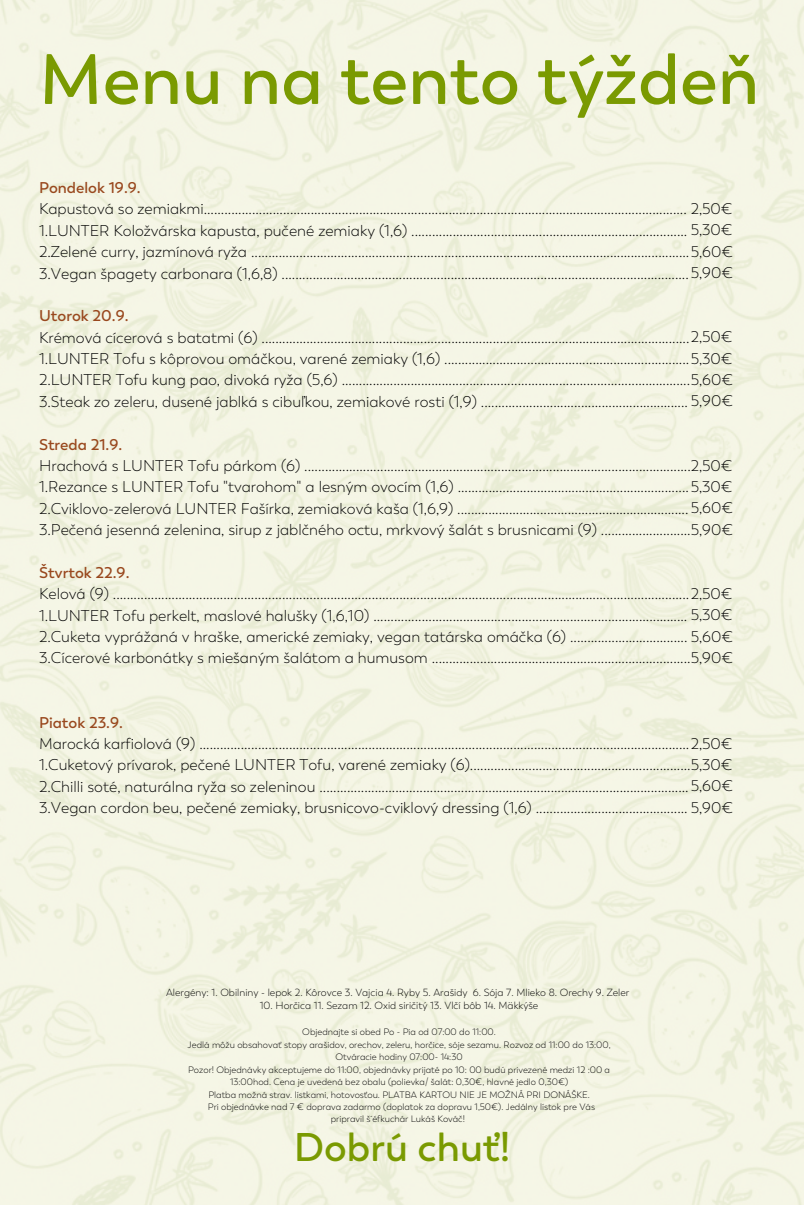
<style>
.page{position:relative;width:804px;height:1205px;background:#fff}
.page>*{position:absolute;margin:0;border:0;box-sizing:border-box;transform-origin:0 0}
.t1{font:600 70.88px "Boston";color:#7a9a01}
.t2{font:600 39.83px "Boston";color:#7a9a01}
.t3{font:300 15.52px/21.4px "Boston";color:#000}
.t4{font:300 10.27px "Boston";color:#000}
.t5{font:300 9.23px/12.5px "Boston";color:#000;text-align:center}
.s1{font-weight:600;color:#99481e}
.s2{font-size:15.3px}
</style>
<div class="page">
<img style="left:0;top:0;width:803px;height:1205px">
<h1 class="t1" style="left:39px;top:33px;width:721px">Menu na tento týždeň</h1>
<p class="t3" style="left:39px;top:177px;width:695px"><span class="s1">Pondelok 19.9.<br></span>Kapustová so zemiakmi............................................................................................................................................ <span class="s2">2,50€ </span>1.LUNTER Koložvárska kapusta, pučené zemiaky (1,6) ................................................................................ <span class="s2">5,30€ </span>2.Zelené curry, jazmínová ryža ...............................................................................................................................<span class="s2">5,60€ </span>3.Vegan špagety carbonara (1,6,8) ......................................................................................................................<span class="s2">5,90€</span></p>
<p class="t3" style="left:39px;top:305px;width:695px"><span class="s1">Utorok 20.9.<br></span>Krémová cícerová s batatmi (6) ............................................................................................................................<span class="s2">2,50€ </span>1.LUNTER Tofu s kôprovou omáčkou, varené zemiaky (1,6) .......................................................................<span class="s2">5,30€ </span>2.LUNTER Tofu kung pao, divoká ryža (5,6) .....................................................................................................<span class="s2">5,60€ </span>3.Steak zo zeleru, dusené jablká s cibuľkou, zemiakové rosti (1,9) ............................................................ <span class="s2">5,90€</span></p>
<p class="t3" style="left:39px;top:433px;width:695px"><span class="s1">Streda 21.9.<br></span>Hrachová s LUNTER Tofu párkom (6) ................................................................................................................<span class="s2">2,50€ </span>1.Rezance s LUNTER Tofu "tvarohom" a lesným ovocím (1,6) ...................................................................<span class="s2">5,30€ </span>2.Cviklovo-zelerová LUNTER Fašírka, zemiaková kaša (1,6,9) ...................................................................<span class="s2">5,60€ </span>3.Pečená jesenná zelenina, sirup z jablčného octu, mrkvový šalát s brusnicami (9) ..........................<span class="s2">5,90€</span></p>
<p class="t3" style="left:39px;top:562px;width:695px"><span class="s1">Štvrtok 22.9.<br></span>Kelová (9) .......................................................................................................................................................................<span class="s2">2,50€ </span>1.LUNTER Tofu perkelt, maslové halušky (1,6,10) ........................................................................................... <span class="s2">5,30€ </span>2.Cuketa vyprážaná v hraške, americké zemiaky, vegan tatárska omáčka (6) .................................. <span class="s2">5,60€ </span>3.Cícerové karbonátky s miešaným šalátom a humusom ...........................................................................<span class="s2">5,90€</span></p>
<p class="t3" style="left:39px;top:711px;width:695px"><span class="s1">Piatok 23.9.<br></span>Marocká karfiolová (9) ..............................................................................................................................................<span class="s2">2,50€ </span>1.Cuketový prívarok, pečené LUNTER Tofu, varené zemiaky (6)................................................................<span class="s2">5,30€ </span>2.Chilli soté, naturálna ryža so zeleninou ...........................................................................................................<span class="s2">5,60€ </span>3.Vegan cordon beu, pečené zemiaky, brusnicovo-cviklový dressing (1,6) ............................................ <span class="s2">5,90€</span></p>
<p class="t4" style="left:166px;top:985px;width:464px">Alergény: 1. Obilniny - lepok 2. Kôrovce 3. Vajcia 4. Ryby 5. Arašidy 6. Sója 7. Mlieko 8. Orechy 9. Zeler</p>
<p class="t4" style="left:260px;top:999px;width:280px">10. Horčica 11. Sezam 12. Oxid siričitý 13. Vlčí bôb 14. Mäkkýše</p>
<p class="t5" style="left:187px;top:1026px;width:424px">Objednajte si obed Po - Pia od 07:00 do 11:00.<br>Jedlá môžu obsahovať stopy arašidov, orechov, zeleru, horčice, sóje sezamu. Rozvoz od 11:00 do 13:00, Otváracie hodiny 07:00- 14:30<br>Pozor! Objednávky akceptujeme do 11:00, objednávky prijaté po 10: 00 budú privezené medzi 12 :00 a 13:00hod. Cena je uvedená bez obalu (polievka/ šalát: 0,30€, hlavné jedlo 0,30€)<br>Platba možná strav. lístkami, hotovosťou. PLATBA KARTOU NIE JE MOŽNÁ PRI DONÁŠKE.<br>Pri objednávke nad 7 € doprava zadarmo (doplatok za dopravu 1,50€). Jedálny lístok pre Vás<br>pripravil š´éfkuchár Lukáš Kováč!</p>
<h2 class="t2" style="left:293px;top:1122px;width:218px">Dobrú chuť!</h2>
</div>
